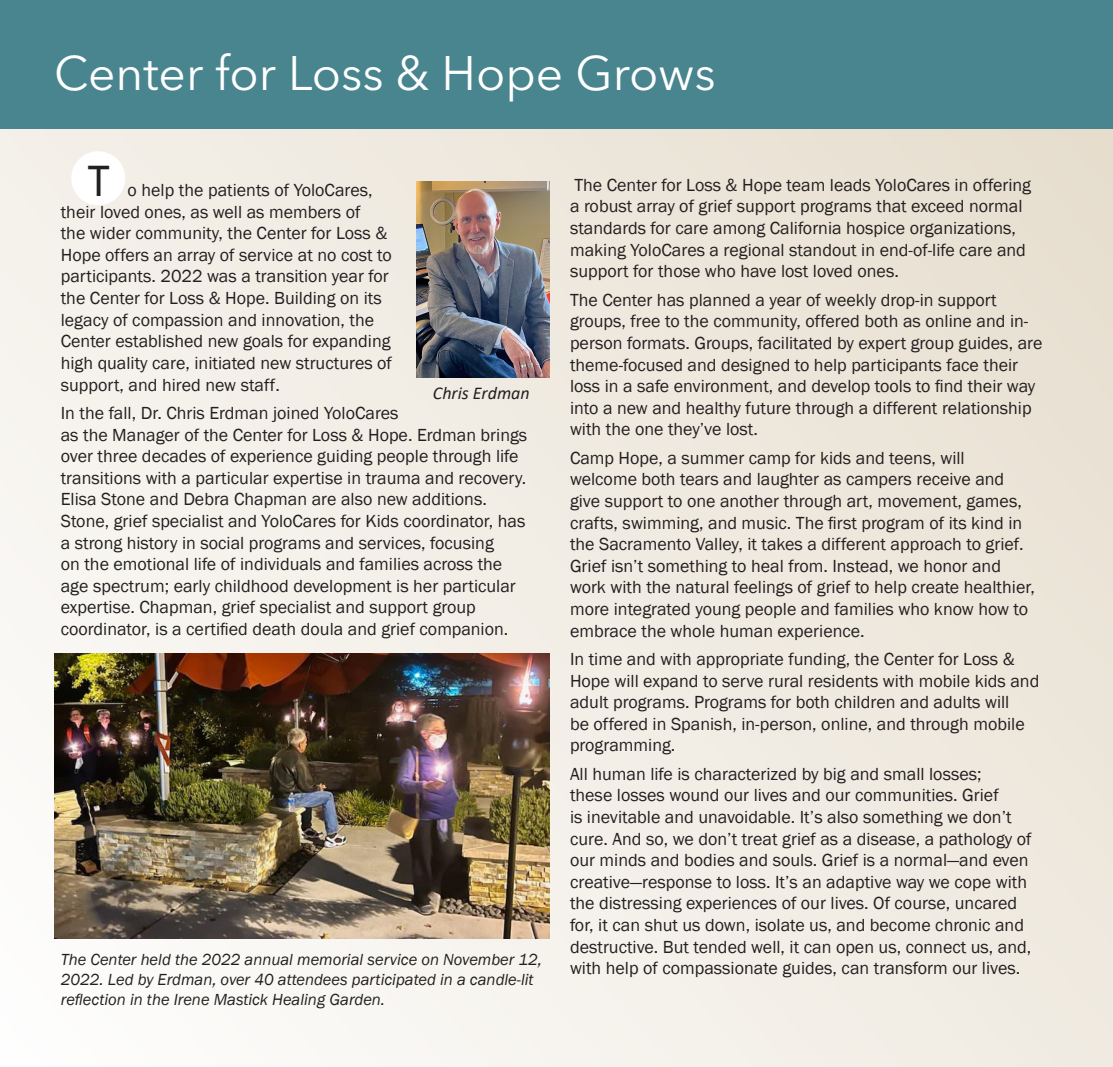
<style>
.page{position:relative;width:1113px;height:1067px;background:#fff}
.page>*{position:absolute;margin:0;border:0;box-sizing:border-box;transform-origin:0 0}
.t1{font:48px "Avenir Next LT Pro";color:#fff}
.t2{font:45px "Franklin Gothic";color:#231f20}
.t3{font:18px/21.6px "Franklin Gothic";color:#231f20}
.t4{font:italic 18px "Calibri";color:#231f20}
.t5{font:italic 16.5px/19.8px "Franklin Gothic";color:#231f20}
</style>
<div class="page">
<div style="left:0;top:128px;width:1112px;height:938px;background:linear-gradient(to right,#f8f6f2,#ebe4d7)"></div>
<div style="left:71px;top:151px;width:54px;height:54px;background:#fff;border-radius:50%"></div>
<div style="left:0;top:0;width:1112px;height:128px;background:#48858e"></div>
<img style="left:54px;top:654px;width:495px;height:284px">
<img style="left:416px;top:181px;width:133px;height:197px">
<p class="t1" style="left:54px;top:45px;width:663px">Center for Loss &amp; Hope Grows</p>
<p class="t2" style="left:88px;top:153px;width:23px">T</p>
<p class="t3" style="left:61px;top:180px;width:333px;text-indent:67px">o help the patients of YoloCares, their loved ones, as well as members of<br>the wider community, the Center for Loss &amp; Hope offers an array of service at no cost to participants. 2022 was a transition year for the Center for Loss &amp; Hope. Building on its legacy of compassion and innovation, the Center established new goals for expanding high quality care, initiated new structures of support, and hired new staff.</p>
<p class="t3" style="left:61px;top:402px;width:468px">In the fall, Dr. Chris Erdman joined YoloCares<br>as the Manager of the Center for Loss &amp; Hope. Erdman brings over three decades of experience guiding people through life transitions with a particular expertise in trauma and recovery.<br>Elisa Stone and Debra Chapman are also new additions.<br>Stone, grief specialist and YoloCares for Kids coordinator, has a strong history in social programs and services, focusing<br>on the emotional life of individuals and families across the age spectrum; early childhood development is her particular expertise. Chapman, grief specialist and support group coordinator, is a certified death doula and grief companion.</p>
<p class="t4" style="left:433px;top:380px;width:98px">Chris Erdman</p>
<p class="t5" style="left:61px;top:950px;width:483px">The Center held the 2022 annual memorial service on November 12,<br>2022. Led by Erdman, over 40 attendees participated in a candle-lit reflection in the Irene Mastick Healing Garden.</p>
<p class="t3" style="left:570px;top:174px;width:462px">The Center for Loss &amp; Hope team leads YoloCares in offering a robust array of grief support programs that exceed normal standards for care among California hospice organizations, making YoloCares a regional standout in end-of-life care and support for those who have lost loved ones.</p>
<p class="t3" style="left:570px;top:289px;width:474px">The Center has planned a year of weekly drop-in support groups, free to the community, offered both as online and in&shy;person formats. Groups, facilitated by expert group guides, are theme-focused and designed to help participants face their loss in a safe environment, and develop tools to find their way into a new and healthy future through a different relationship with the one they’ve lost.</p>
<p class="t3" style="left:570px;top:447px;width:466px">Camp Hope, a summer camp for kids and teens, will welcome both tears and laughter as campers receive and give support to one another through art, movement, games, crafts, swimming, and music. The first program of its kind in the Sacramento Valley, it takes a different approach to grief.<br>Grief isn’t something to heal from. Instead, we honor and work with the natural feelings of grief to help create healthier, more integrated young people and families who know how to embrace the whole human experience.</p>
<p class="t3" style="left:570px;top:648px;width:471px">In time and with appropriate funding, the Center for Loss &amp; Hope will expand to serve rural residents with mobile kids and adult programs. Programs for both children and adults will<br>be offered in Spanish, in-person, online, and through mobile programming.</p>
<p class="t3" style="left:570px;top:763px;width:463px">All human life is characterized by big and small losses;<br>these losses wound our lives and our communities. Grief<br>is inevitable and unavoidable. It’s also something we don’t cure. And so, we don’t treat grief as a disease, a pathology of our minds and bodies and souls. Grief is a normal—and even creative—response to loss. It’s an adaptive way we cope with the distressing experiences of our lives. Of course, uncared for, it can shut us down, isolate us, and become chronic and destructive. But tended well, it can open us, connect us, and, with help of compassionate guides, can transform our lives.</p>
</div>
